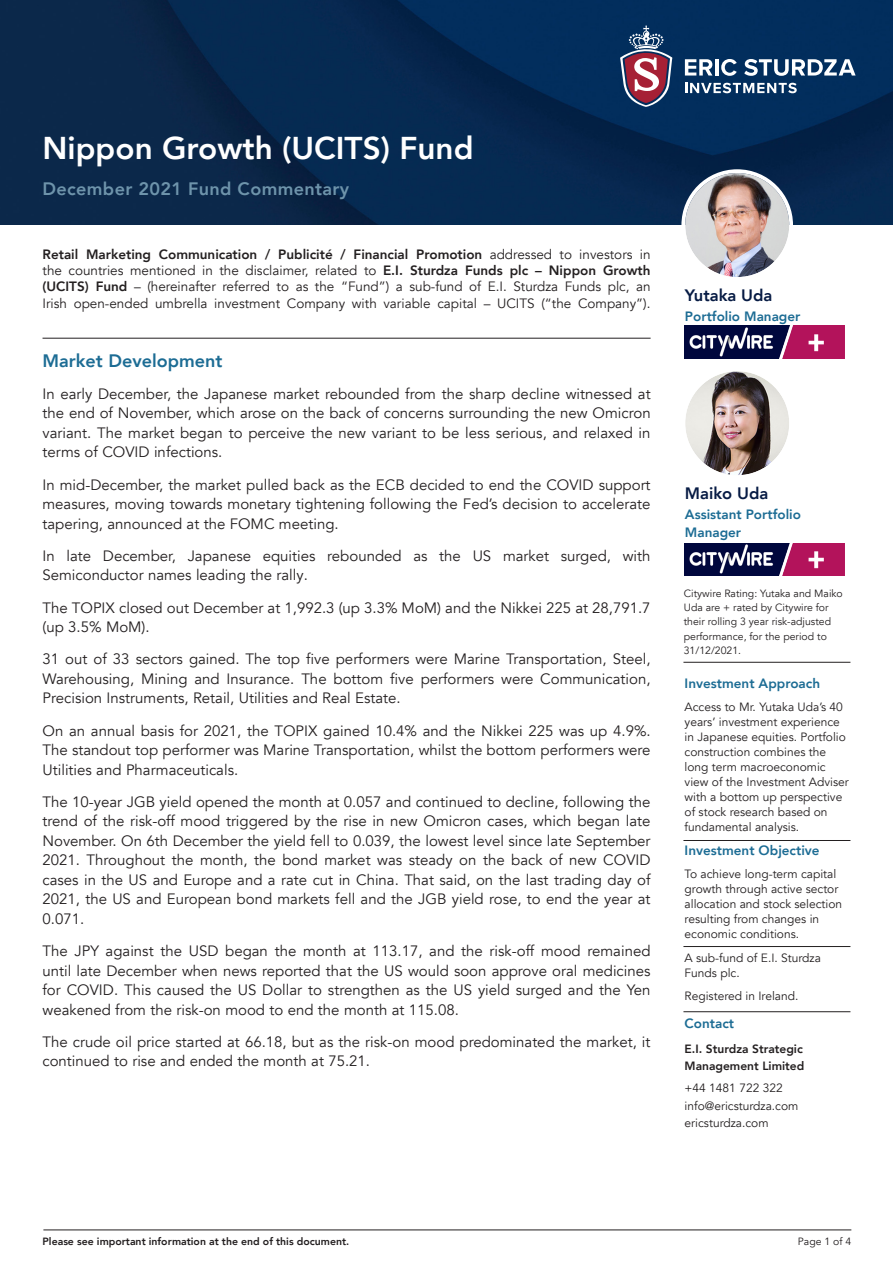
<style>
.page{position:relative;width:893px;height:1263px;background:#fff}
.page>*{position:absolute;margin:0;border:0;box-sizing:border-box;transform-origin:0 0}
.t1{font:800 31.5px "Avenir LT Com";color:#fff}
.t2{font:800 18px "Avenir LT Com";letter-spacing:.02em;color:#6e94ab}
.t3{font:800 18px "Avenir LT Com";color:#1c6c94}
.t4{font:800 16.5px "Avenir LT Com";color:#071b44}
.t5{font:15px/19.5px "Avenir LT Com";color:#231f20;text-align:justify}
.t6{font:13.5px/16.2px "Avenir LT Com";color:#231f20;text-align:justify}
.t7{font:800 13.5px/18px "Avenir LT Com";color:#1c6c94}
.t8{font:12px/15px "Avenir LT Com";color:#231f20}
.t9{font:800 12px/16.5px "Avenir LT Com";color:#231f20}
.t10{font:10.5px/14.2px "Avenir LT";color:#231f20}
.t11{font:800 10.5px "Avenir LT Com";color:#231f20}
.t12{font:10.5px "Avenir LT Com";color:#231f20}
.s1{font-weight:800}
</style>
<div class="page">
<img style="left:0;top:0;width:893px;height:225px">
<hr style="left:43px;top:1230px;width:808px;height:1px;background:#231f20">
<img style="left:685px;top:173px;width:104px;height:104px;border-radius:52px">
<div style="left:681px;top:169px;width:112px;height:112px;border:4px solid #fff;border-radius:50%"></div>
<img style="left:685px;top:371px;width:104px;height:104px;border-radius:52px">
<div style="left:681px;top:367px;width:112px;height:112px;border:4px solid #fff;border-radius:50%"></div>
<svg style="left:620px;top:26px;width:52px;height:81px;background:#6e5a76"></svg>
<svg style="left:685px;top:83px;width:112px;height:10px"></svg>
<svg style="left:685px;top:59px;width:27px;height:17px"></svg>
<hr style="left:715px;top:59px;width:4px;height:17px;background:#fff">
<svg style="left:721px;top:59px;width:16px;height:17px"></svg>
<svg style="left:744px;top:59px;width:112px;height:17px"></svg>
<hr style="left:683px;top:662px;width:167px;height:1px;background:#231f20">
<hr style="left:683px;top:840px;width:167px;height:1px;background:#231f20">
<hr style="left:683px;top:946px;width:167px;height:1px;background:#231f20">
<hr style="left:683px;top:1011px;width:167px;height:1px;background:#231f20">
<hr style="left:43px;top:338px;width:608px;height:1px;background:#231f20">
<img style="left:685px;top:326px;width:159px;height:32px">
<img style="left:685px;top:544px;width:159px;height:31px">
<p class="t1" style="left:43px;top:130px;width:433px">Nippon Growth (UCITS) Fund</p>
<p class="t2" style="left:43px;top:178px;width:308px">December 2021 Fund Commentary</p>
<p class="t6" style="left:43px;top:246px;width:610px"><span class="s1">Retail Marketing Communication / Publicité / Financial Promotion</span> addressed to investors in the countries mentioned in the disclaimer, related to <span class="s1">E.I. Sturdza Funds plc – Nippon Growth (UCITS) Fund</span> – (hereinafter referred to as the “Fund”) a sub-fund of E.I. Sturdza Funds plc, an Irish open-ended umbrella investment Company with variable capital – UCITS (“the Company”).</p>
<p class="t3" style="left:43px;top:350px;width:181px">Market Development</p>
<p class="t5" style="left:43px;top:384px;width:610px">In early December, the Japanese market rebounded from the sharp decline witnessed at the end of November, which arose on the back of concerns surrounding the new Omicron variant. The market began to perceive the new variant to be less serious, and relaxed in terms of COVID infections.</p>
<p class="t5" style="left:43px;top:475px;width:610px">In mid-December, the market pulled back as the ECB decided to end the COVID support measures, moving towards monetary tightening following the Fed’s decision to accelerate tapering, announced at the FOMC meeting.</p>
<p class="t5" style="left:43px;top:546px;width:610px">In late December, Japanese equities rebounded as the US market surged, with<br>Semiconductor names leading the rally.</p>
<p class="t5" style="left:43px;top:598px;width:610px">The TOPIX closed out December at 1,992.3 (up 3.3% MoM) and the Nikkei 225 at 28,791.7 (up 3.5% MoM).</p>
<p class="t5" style="left:43px;top:650px;width:610px">31 out of 33 sectors gained. The top five performers were Marine Transportation, Steel, Warehousing, Mining and Insurance. The bottom five performers were Communication, Precision Instruments, Retail, Utilities and Real Estate.</p>
<p class="t5" style="left:43px;top:721px;width:610px">On an annual basis for 2021, the TOPIX gained 10.4% and the Nikkei 225 was up 4.9%.<br>The standout top performer was Marine Transportation, whilst the bottom performers were Utilities and Pharmaceuticals.</p>
<p class="t5" style="left:43px;top:792px;width:610px">The 10-year JGB yield opened the month at 0.057 and continued to decline, following the trend of the risk-off mood triggered by the rise in new Omicron cases, which began late November. On 6th December the yield fell to 0.039, the lowest level since late September 2021. Throughout the month, the bond market was steady on the back of new COVID cases in the US and Europe and a rate cut in China. That said, on the last trading day of 2021, the US and European bond markets fell and the JGB yield rose, to end the year at 0.071.</p>
<p class="t5" style="left:43px;top:941px;width:610px">The JPY against the USD began the month at 113.17, and the risk-off mood remained until late December when news reported that the US would soon approve oral medicines for COVID. This caused the US Dollar to strengthen as the US yield surged and the Yen weakened from the risk-on mood to end the month at 115.08.</p>
<p class="t5" style="left:43px;top:1032px;width:609px">The crude oil price started at 66.18, but as the risk-on mood predominated the market, it continued to rise and ended the month at 75.21.</p>
<p class="t4" style="left:685px;top:286px;width:89px">Yutaka Uda</p>
<p class="t7" style="left:685px;top:307px;width:117px">Portfolio Manager</p>
<p class="t4" style="left:685px;top:484px;width:85px">Maiko Uda</p>
<p class="t7" style="left:685px;top:505px;width:117px">Assistant Portfolio<br>Manager</p>
<p class="t10" style="left:684px;top:586px;width:161px">Citywire Rating: Yutaka and Maiko<br>Uda are + rated by Citywire for their rolling 3 year risk-adjusted performance, for the period to<br>31/12/2021.</p>
<p class="t7" style="left:685px;top:674px;width:137px">Investment Approach</p>
<p class="t8" style="left:685px;top:700px;width:166px">Access to Mr. Yutaka Uda’s 40 years’ investment experience in Japanese equities. Portfolio construction combines the long term macroeconomic view of the Investment Adviser with a bottom up perspective of stock research based on fundamental analysis.</p>
<p class="t7" style="left:685px;top:841px;width:137px">Investment Objective</p>
<p class="t8" style="left:685px;top:867px;width:159px">To achieve long-term capital growth through active sector allocation and stock selection resulting from changes in economic conditions.</p>
<p class="t8" style="left:685px;top:950px;width:138px">A sub-fund of E.I. Sturdza<br>Funds plc.</p>
<p class="t8" style="left:685px;top:989px;width:115px">Registered in Ireland.</p>
<p class="t7" style="left:685px;top:1015px;width:51px">Contact</p>
<p class="t9" style="left:685px;top:1041px;width:121px">E.I. Sturdza Strategic<br>Management Limited</p>
<p class="t8" style="left:685px;top:1080px;width:100px">+44 1481 722 322</p>
<p class="t8" style="left:685px;top:1098px;width:115px">info@ericsturdza.com</p>
<p class="t8" style="left:685px;top:1116px;width:85px">ericsturdza.com</p>
<p class="t11" style="left:43px;top:1235px;width:308px">Please see important information at the end of this document.</p>
<p class="t12" style="left:798px;top:1235px;width:55px">Page 1 of 4</p>
</div>
